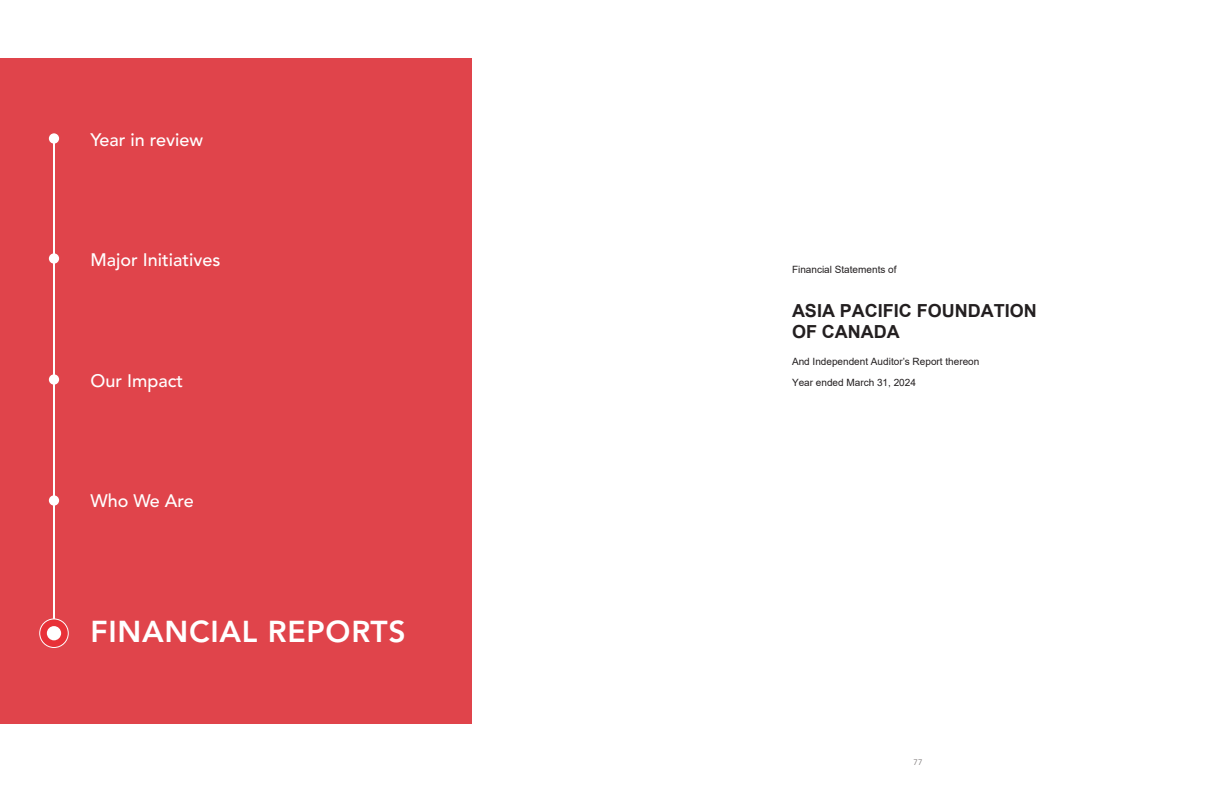
<style>
.page{position:relative;width:1224px;height:792px;background:#fff}
.page>*{position:absolute;margin:0;border:0;box-sizing:border-box;transform-origin:0 0}
.Section_MAIN{font:800 30px "Avenir LT Std";letter-spacing:.025em;color:#fff}
.Section{font:500 18px "Avenir LT Std";color:#fff}
.t1{font:700 18px/20.7px "Arial";color:#231f20}
.t2{font:10px/20px "Arial";color:#231f20}
.t3{font:8px "Avenir LT Std";color:#7d7878}
</style>
<div class="page">
<div style="left:0;top:58px;width:472px;height:666px;background:#e0444b"></div>
<hr style="left:53px;top:139px;width:2px;height:497px;background:#fff">
<div style="left:49px;top:133px;width:10px;height:11px;background:#fff;border-radius:50%"></div>
<div style="left:49px;top:495px;width:10px;height:11px;background:#fff;border-radius:50%"></div>
<div style="left:49px;top:374px;width:10px;height:11px;background:#fff;border-radius:50%"></div>
<div style="left:49px;top:253px;width:10px;height:11px;background:#fff;border-radius:50%"></div>
<div style="left:40px;top:619px;width:28px;height:28px;background:#e83138;border-radius:50%"></div>
<div style="left:39px;top:618px;width:30px;height:30px;border:1px solid #fff;border-radius:50%"></div>
<div style="left:47px;top:626px;width:14px;height:14px;background:#fff;border-radius:50%"></div>
<p class="Section" style="left:90px;top:129px;width:114px">Year in review</p>
<p class="Section" style="left:90px;top:250px;width:131px">Major Initiatives</p>
<p class="Section" style="left:90px;top:370px;width:94px">Our Impact</p>
<p class="Section" style="left:90px;top:491px;width:105px">Who We Are</p>
<p class="Section_MAIN" style="left:90px;top:614px;width:317px">FINANCIAL REPORTS</p>
<p class="t2" style="left:792px;top:259px;width:106px">Financial Statements of</p>
<p class="t1" style="left:792px;top:301px;width:246px">ASIA PACIFIC FOUNDATION<br>OF CANADA</p>
<p class="t2" style="left:792px;top:352px;width:189px">And Independent Auditor’s Report thereon<br>Year ended March 31, 2024</p>
<p class="t3" style="left:914px;top:758px;width:10px">77</p>
</div>
